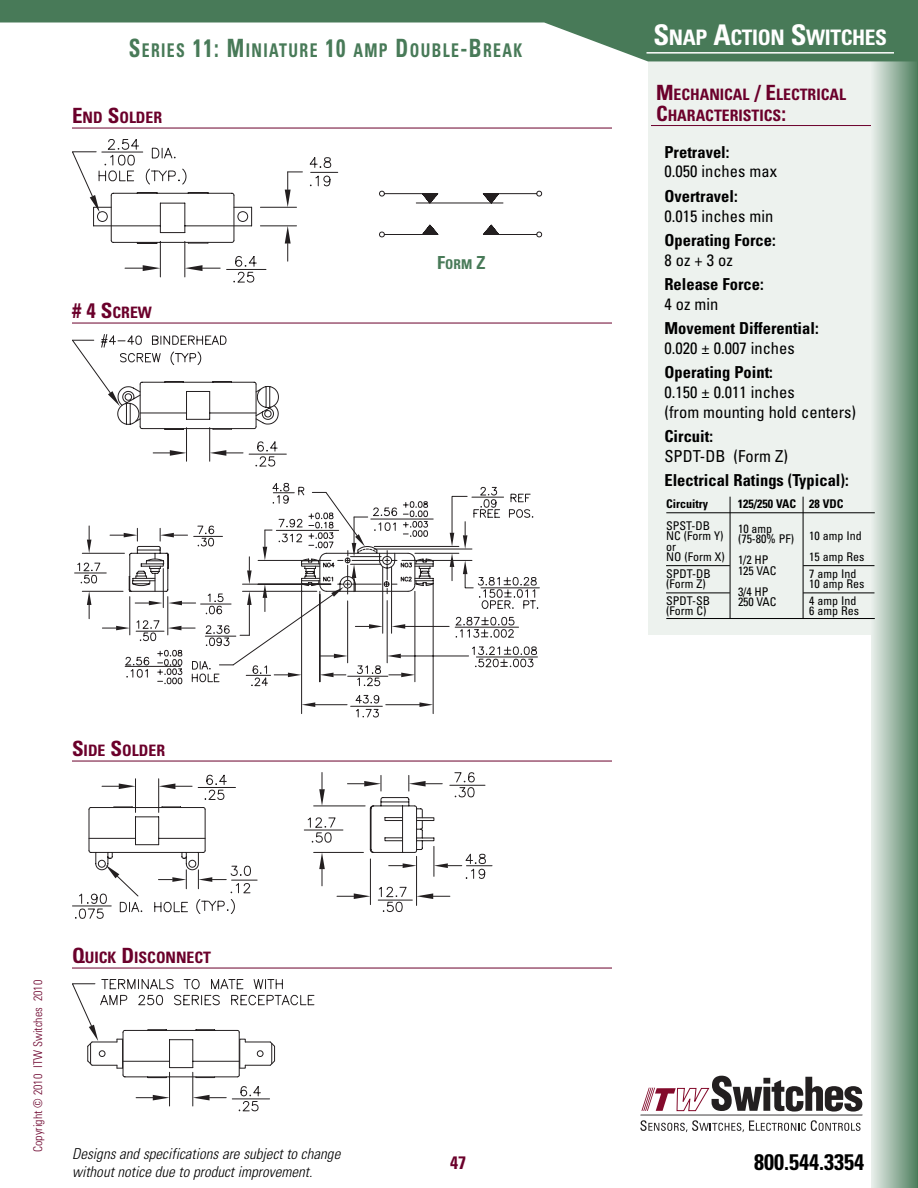
<style>
.page{position:relative;width:918px;height:1188px;background:#fff}
.page>*{position:absolute;margin:0;border:0;box-sizing:border-box;transform-origin:0 0}
.t1{font:700 condensed 22.5px "Univers";color:#000}
.t2{font:700 condensed 21.3px "Univers";letter-spacing:-.02em;color:#fff}
.t3{font:700 condensed 18.9px "Univers";letter-spacing:.09em;color:#487a58;scale:.83 1}
.t4{font:700 condensed 18px "Univers";color:#6b002b}
.t5{font:700 condensed 16.5px "Univers";color:#000}
.t6{font:condensed 16.5px/19.8px "Univers";color:#000}
.t7{font:700 condensed 15.75px/21px "Univers";color:#6b002b}
.t8{font:italic 300 condensed 15px/18px "Univers";letter-spacing:.005em;color:#000}
.t9{font:700 condensed 13.5px "Univers";color:#487a58}
.t10{font:condensed 12px/10.5px "Univers";color:#000}
.t11{font:300 condensed 12px "Univers";color:#6b002b}
.t12{font:700 condensed 12px "Univers";color:#000}
.s1{font-size:25.2px}
.s2{font-size:21px}
.s3{font-size:18px}
.s4{font-size:28.5px}
</style>
<div class="page">
<div style="left:648px;top:61px;width:270px;height:574px;background:#edf2ee"></div>
<hr style="left:651px;top:125px;width:267px;height:1px;background:#6b002b">
<hr style="left:915px;top:0;width:3px;height:1188px;background:#487a58">
<div style="left:872px;top:0;width:44px;height:1188px;background:linear-gradient(to right,#e6ede8,#568566)"></div>
<svg style="left:0;top:0;width:916px;height:61px;fill:#487a58"></svg>
<hr style="left:640px;top:1115px;width:223px;height:1px;background:#231f20">
<svg style="left:640px;top:1120px;width:221px;height:12px"></svg>
<svg style="left:641px;top:1076px;width:221px;height:36px"></svg>
<hr style="left:666px;top:512px;width:209px;height:1px;background:#000">
<hr style="left:666px;top:618px;width:209px;height:1px;background:#000">
<hr style="left:730px;top:497px;width:1px;height:122px;background:#000">
<hr style="left:803px;top:497px;width:1px;height:122px;background:#000">
<hr style="left:666px;top:565px;width:64px;height:1px;background:#000">
<hr style="left:803px;top:565px;width:71px;height:1px;background:#000">
<hr style="left:666px;top:593px;width:64px;height:1px;background:#000">
<hr style="left:803px;top:593px;width:71px;height:1px;background:#000">
<svg style="left:379px;top:190px;width:163px;height:48px"></svg>
<svg style="left:72px;top:139px;width:267px;height:144px"></svg>
<hr style="left:72px;top:128px;width:540px;height:1px;background:#6b002b">
<svg style="left:472px;top:646px;width:66px;height:22px"></svg>
<svg style="left:450px;top:549px;width:69px;height:89px"></svg>
<svg style="left:438px;top:486px;width:96px;height:63px"></svg>
<svg style="left:87px;top:592px;width:346px;height:122px"></svg>
<svg style="left:72px;top:339px;width:366px;height:253px"></svg>
<hr style="left:72px;top:323px;width:540px;height:1px;background:#6b002b">
<svg style="left:72px;top:772px;width:420px;height:147px"></svg>
<div style="left:416px;top:817px;width:18px;height:4px;border:1px solid #231f20"></div>
<hr style="left:72px;top:761px;width:540px;height:1px;background:#6b002b">
<svg style="left:72px;top:979px;width:242px;height:132px"></svg>
<hr style="left:72px;top:968px;width:540px;height:1px;background:#6b002b">
<hr style="left:646px;top:52px;width:248px;height:2px;background:#fff">
<h3 class="t3" style="left:129px;top:43px;width:476px"><span class="s1">S</span>ERIES <span class="s1">11: M</span>INIATURE <span class="s1">10</span> AMP <span class="s1">D</span>OUBLE<span class="s1">-B</span>REAK</h3>
<h3 class="t7" style="left:72px;top:108px;width:92px"><span class="s2">E</span>ND <span class="s2">S</span>OLDER</h3>
<h3 class="t7" style="left:72px;top:303px;width:81px"><span class="s2"># 4 S</span>CREW</h3>
<p class="t9" style="left:437px;top:259px;width:50px"><span class="s3">F</span>ORM <span class="s3">Z</span></p>
<h3 class="t7" style="left:72px;top:741px;width:95px"><span class="s2">S</span>IDE <span class="s2">S</span>OLDER</h3>
<p class="t11" style="left:33px;top:1152px;width:173px;rotate:-90deg">Copyright © 2010 ITW Switches 2010</p>
<h3 class="t7" style="left:72px;top:948px;width:141px"><span class="s2">Q</span>UICK <span class="s2">D</span>ISCONNECT</h3>
<p class="t8" style="left:72px;top:1146px;width:270px">Designs and specifications are subject to change without notice due to product improvement.</p>
<h3 class="t4" style="left:450px;top:1156px;width:17px">47</h3>
<h2 class="t2" style="left:653px;top:29px;width:235px"><span class="s4">S</span>NAP <span class="s4">A</span>CTION <span class="s4">S</span>WITCHES</h2>
<h3 class="t7" style="left:656px;top:85px;width:192px"><span class="s2">M</span>ECHANICAL <span class="s2">/ E</span>LECTRICAL<br><span class="s2">C</span>HARACTERISTICS<span class="s2">:</span></h3>
<h3 class="t5" style="left:664px;top:146px;width:66px">Pretravel:</h3>
<h3 class="t6" style="left:664px;top:163px;width:114px">0.050 inches max</h3>
<h3 class="t5" style="left:664px;top:190px;width:75px">Overtravel:</h3>
<h3 class="t6" style="left:664px;top:207px;width:110px">0.015 inches min</h3>
<h3 class="t5" style="left:664px;top:234px;width:113px">Operating Force:</h3>
<h3 class="t6" style="left:664px;top:251px;width:70px">8oz+3oz</h3>
<h3 class="t5" style="left:664px;top:278px;width:101px">Release Force:</h3>
<h3 class="t6" style="left:664px;top:295px;width:55px">4 oz min</h3>
<h3 class="t5" style="left:664px;top:322px;width:156px">Movement Differential:</h3>
<h3 class="t6" style="left:664px;top:339px;width:132px">0.020 ± 0.007 inches</h3>
<h3 class="t5" style="left:664px;top:366px;width:110px">Operating Point:</h3>
<h3 class="t6" style="left:664px;top:384px;width:193px">0.150 ± 0.011 inches<br>(from mounting hold centers)</h3>
<h3 class="t5" style="left:664px;top:430px;width:50px">Circuit:</h3>
<h3 class="t6" style="left:664px;top:447px;width:125px">SPDT-DB (Form Z)</h3>
<h3 class="t5" style="left:664px;top:474px;width:186px">Electrical Ratings (Typical):</h3>
<p class="t12" style="left:666px;top:499px;width:43px">Circuitry</p>
<p class="t12" style="left:738px;top:499px;width:107px">125/250 VAC 28 VDC</p>
<p class="t10" style="left:666px;top:521px;width:59px">SPST-DB<br>NC (Form Y)</p>
<p class="t10" style="left:809px;top:532px;width:54px">10 amp Ind</p>
<p class="t10" style="left:666px;top:542px;width:60px">or<br>NO (Form X)</p>
<p class="t10" style="left:809px;top:553px;width:57px">15 amp Res</p>
<p class="t10" style="left:666px;top:569px;width:46px">SPDT-DB</p>
<p class="t10" style="left:809px;top:569px;width:49px">7 amp Ind</p>
<p class="t10" style="left:666px;top:580px;width:41px">(Form Z)</p>
<p class="t10" style="left:809px;top:580px;width:57px">10 amp Res</p>
<p class="t10" style="left:666px;top:596px;width:45px">SPDT-SB</p>
<p class="t10" style="left:809px;top:596px;width:49px">4 amp Ind</p>
<p class="t10" style="left:666px;top:607px;width:42px">(Form C)</p>
<p class="t10" style="left:809px;top:607px;width:51px">6 amp Res</p>
<p class="t10" style="left:738px;top:524px;width:58px">10 amp (75-80% PF)</p>
<p class="t10" style="left:738px;top:556px;width:40px">1/2 HP<br>125 VAC</p>
<p class="t10" style="left:738px;top:587px;width:40px">3/4 HP<br>250 VAC</p>
<h1 class="t1" style="left:754px;top:1153px;width:111px">800.544.3354</h1>
</div>
